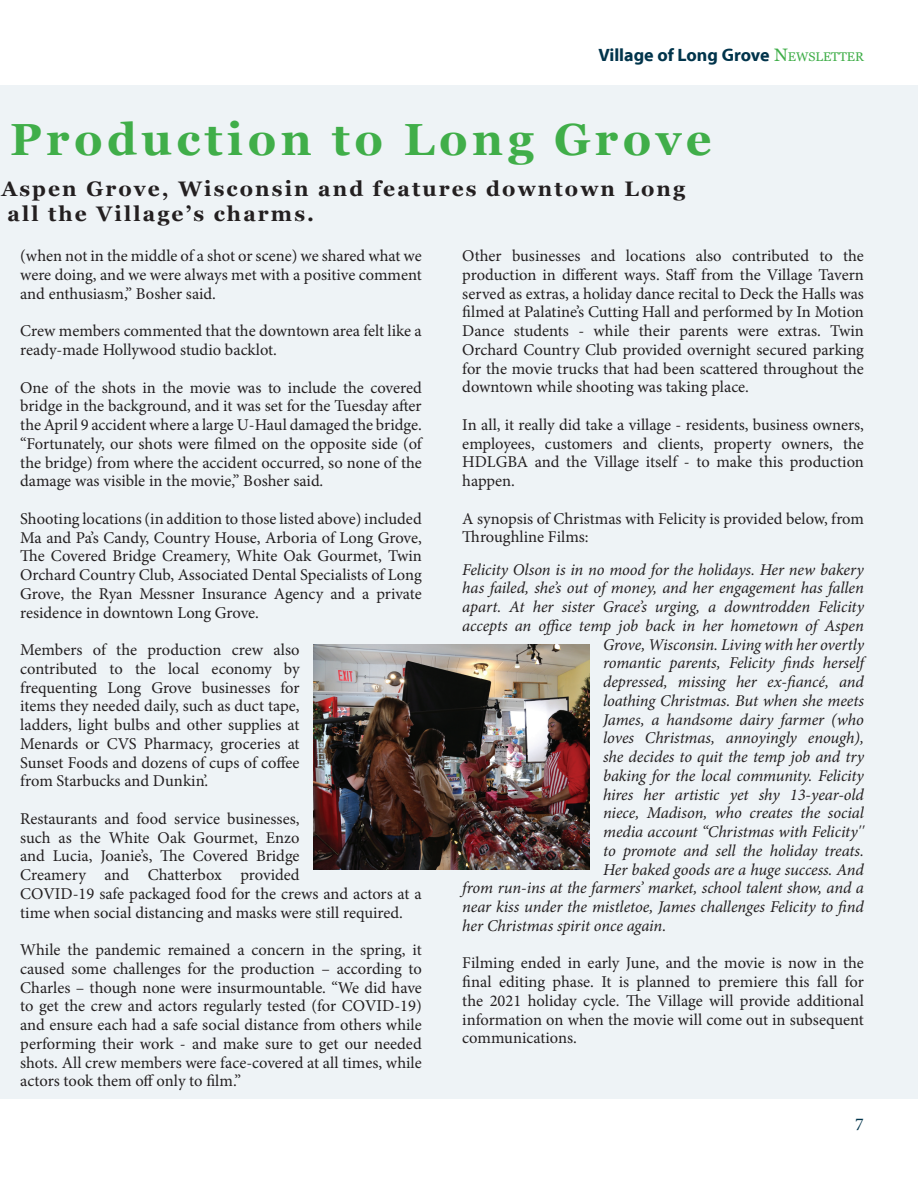
<style>
.page{position:relative;width:918px;height:1188px;background:#fff}
.page>*{position:absolute;margin:0;border:0;box-sizing:border-box;transform-origin:0 0}
.t1{font:700 45px "Georgia";letter-spacing:.1em;color:#40ae49}
.t2{font:700 21px/25.2px "Georgia";letter-spacing:.1em;color:#231f20}
.t3{font:700 18px "Myriad Pro";color:#00344b}
.t4{font:18px "Minion Pro";color:#00344b}
.t5{font:16.5px/18.8px "Minion Pro";color:#231f20;text-align:justify}
.t6{font:italic 16.5px "Minion Pro";letter-spacing:-.005em;color:#231f20}
.s1{font-family:"Georgia";font-weight:400;color:#40ae49}
.s2{font-family:"Georgia";font-weight:400;font-size:12.6px;color:#40ae49}
</style>
<div class="page">
<div style="left:0;top:85px;width:918px;height:1013px;background:#eef3f6"></div>
<img style="left:313px;top:645px;width:277px;height:224px">
<p class="t3" style="left:598px;top:43px;width:267px">Village of Long Grove <span class="s1">N</span><span class="s2">EWSLETTER</span></p>
<p class="t1" style="left:10px;top:105px;width:703px">Production to Long Grove</p>
<p class="t2" style="left:1px;top:175px;width:685px">Aspen Grove, Wisconsin and features downtown Long all the Village’s charms.</p>
<p class="t5" style="left:20px;top:247px;width:403px">(when not in the middle of a shot or scene) we shared what we were doing, and we were always met with a positive comment and enthusiasm,” Bosher said.</p>
<p class="t5" style="left:20px;top:322px;width:403px">Crew members commented that the downtown area felt like a ready-made Hollywood studio backlot.</p>
<p class="t5" style="left:20px;top:378px;width:403px">One of the shots in the movie was to include the covered bridge in the background, and it was set for the Tuesday after the April 9 accident where a large U-Haul damaged the bridge. “Fortunately, our shots were filmed on the opposite side (of the bridge) from where the accident occurred, so none of the damage was visible in the movie,” Bosher said.</p>
<p class="t5" style="left:20px;top:509px;width:403px">Shooting locations (in addition to those listed above) included Ma and Pa’s Candy, Country House, Arboria of Long Grove, The Covered Bridge Creamery, White Oak Gourmet, Twin Orchard Country Club, Associated Dental Specialists of Long Grove, the Ryan Messner Insurance Agency and a private residence in downtown Long Grove.</p>
<p class="t5" style="left:20px;top:641px;width:281px">Members of the production crew also contributed to the local economy by frequenting Long Grove businesses for items they needed daily, such as duct tape, ladders, light bulbs and other supplies at Menards or CVS Pharmacy, groceries at Sunset Foods and dozens of cups of coffee from Starbucks and Dunkin’.</p>
<p class="t5" style="left:20px;top:809px;width:403px;text-align:left">Restaurants and food service businesses,<br>such as the White Oak Gourmet, Enzo<br>and Lucia, Joanie’s, The Covered Bridge<br>Creamery and Chatterbox provided<br>COVID-19 safe packaged food for the crews and actors at a time when social distancing and masks were still required.</p>
<p class="t5" style="left:20px;top:940px;width:403px">While the pandemic remained a concern in the spring, it caused some challenges for the production – according to Charles – though none were insurmountable. “We did have to get the crew and actors regularly tested (for COVID-19) and ensure each had a safe social distance from others while performing their work - and make sure to get our needed shots. All crew members were face-covered at all times, while actors took them off only to film.”</p>
<p class="t5" style="left:462px;top:247px;width:403px">Other businesses and locations also contributed to the production in different ways. Staff from the Village Tavern served as extras, a holiday dance recital to Deck the Halls was filmed at Palatine’s Cutting Hall and performed by In Motion Dance students - while their parents were extras. Twin Orchard Country Club provided overnight secured parking for the movie trucks that had been scattered throughout the downtown while shooting was taking place.</p>
<p class="t5" style="left:462px;top:415px;width:403px">In all, it really did take a village - residents, business owners, employees, customers and clients, property owners, the HDLGBA and the Village itself - to make this production happen.</p>
<p class="t5" style="left:462px;top:509px;width:403px">A synopsis of Christmas with Felicity is provided below, from<br>Throughline Films:</p>
<p class="t6" style="left:462px;top:558px;width:403px">Felicity Olson is in no mood for the holidays. Her new bakery</p>
<p class="t6" style="left:462px;top:577px;width:403px">has failed, she’s out of money, and her engagement has fallen</p>
<p class="t6" style="left:462px;top:596px;width:403px">apart. At her sister Grace’s urging, a downtrodden Felicity</p>
<p class="t6" style="left:462px;top:614px;width:403px">accepts an office temp job back in her hometown of Aspen</p>
<p class="t6" style="left:603px;top:633px;width:262px">Grove, Wisconsin. Living with her overtly</p>
<p class="t6" style="left:603px;top:652px;width:262px">romantic parents, Felicity finds herself</p>
<p class="t6" style="left:603px;top:671px;width:262px">depressed, missing her ex-fiancé, and</p>
<p class="t6" style="left:603px;top:689px;width:262px">loathing Christmas. But when she meets</p>
<p class="t6" style="left:603px;top:708px;width:262px">James, a handsome dairy farmer (who</p>
<p class="t6" style="left:603px;top:727px;width:262px">loves Christmas, annoyingly enough),</p>
<p class="t6" style="left:603px;top:746px;width:262px">she decides to quit the temp job and try</p>
<p class="t6" style="left:603px;top:764px;width:262px">baking for the local community. Felicity</p>
<p class="t6" style="left:603px;top:783px;width:262px">hires her artistic yet shy 13-year-old</p>
<p class="t6" style="left:603px;top:802px;width:262px">niece, Madison, who creates the social</p>
<p class="t6" style="left:603px;top:821px;width:262px">media account “Christmas with Felicity''</p>
<p class="t6" style="left:603px;top:839px;width:262px">to promote and sell the holiday treats.</p>
<p class="t6" style="left:603px;top:858px;width:262px">Her baked goods are a huge success. And</p>
<p class="t6" style="left:462px;top:877px;width:403px">from run-ins at the farmers’ market, school talent show, and a</p>
<p class="t6" style="left:462px;top:896px;width:403px">near kiss under the mistletoe, James challenges Felicity to find</p>
<p class="t6" style="left:462px;top:914px;width:205px">her Christmas spirit once again.</p>
<p class="t5" style="left:462px;top:954px;width:403px">Filming ended in early June, and the movie is now in the final editing phase. It is planned to premiere this fall for the 2021 holiday cycle. The Village will provide additional information on when the movie will come out in subsequent communications.</p>
<p class="t4" style="left:855px;top:1112px;width:10px">7</p>
</div>
